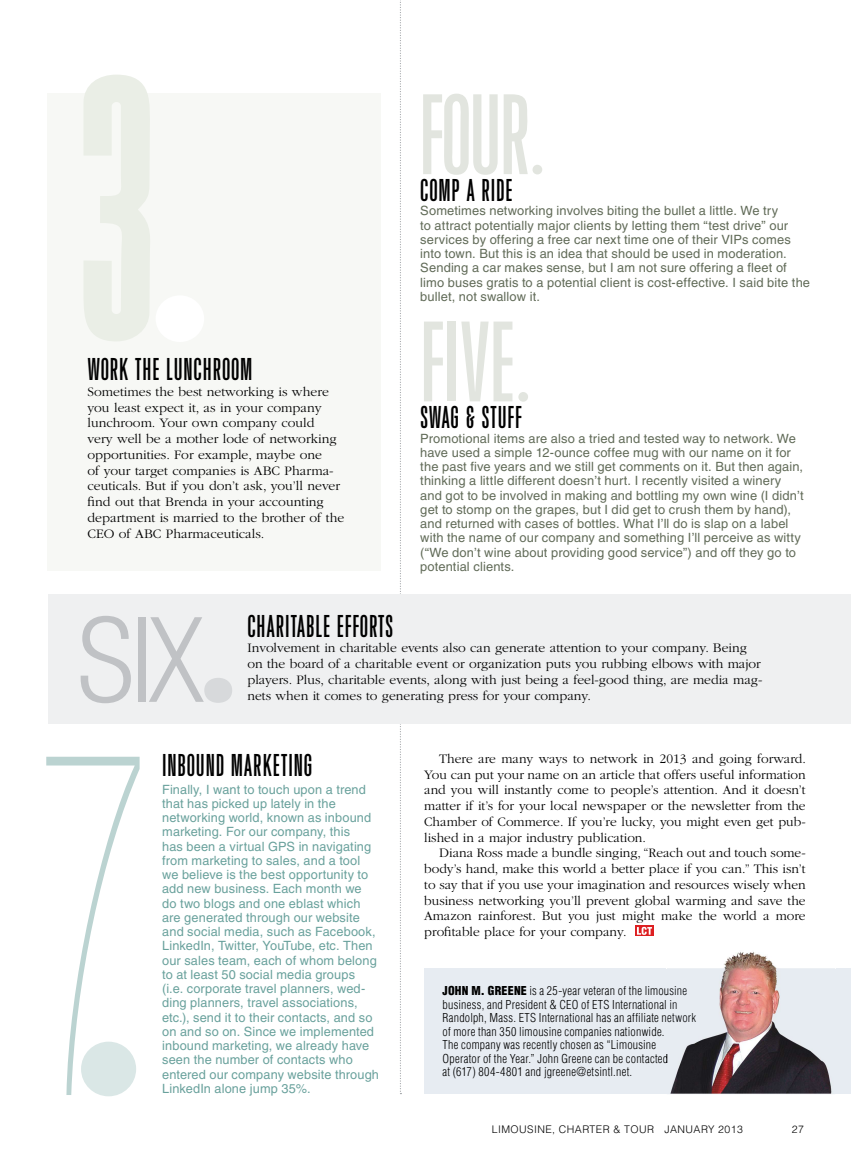
<style>
.page{position:relative;width:851px;height:1161px;background:#fff}
.page>*{position:absolute;margin:0;border:0;box-sizing:border-box;transform-origin:0 0}
.t1{font:200 condensed 486px "Helvetica Neue LT Std";color:#bbd3d1;scale:.5 1}
.t2{font:385.5px "Gamina";color:#eaeee6}
.t3{font:300 condensed 118.5px "Helvetica Neue LT Std";color:#c0c2c5}
.t4{font:114px "Girth";letter-spacing:-.025em;color:#e2e5df}
.t5{font:31.5px "Girth";letter-spacing:.015em;color:#000}
.t6{font:300 13.5px/15.8px "ITC Garamond Std";color:#000}
.t7{font:12.75px/14.2px "Helvetica LT Std";letter-spacing:.01em;color:#616b58}
.t8{font:12.75px/14.2px "Helvetica LT Std";letter-spacing:.01em;color:#69a19c}
.t9{font:300 condensed 12px/13.5px "Helvetica LT Std";letter-spacing:.02em;color:#000}
.t10{font:300 10.5px "Helvetica LT Std";letter-spacing:.04em;color:#000}
.s1{font-family:"ITC Garamond Std";font-weight:700;font-stretch:normal;font-size:168px;color:#d7d9db}
.s2{font-weight:900}
.s3{color:#08090c}
</style>
<div class="page">
<svg style="left:400px;top:0;width:1px;height:1094px"></svg>
<div style="left:47px;top:94px;width:333px;height:477px;background:#f7f8f5"></div>
<div style="left:48px;top:595px;width:802px;height:129px;background:#eff0f1"></div>
<div style="left:423px;top:968px;width:427px;height:126px;background:#e7ecf2"></div>
<img style="left:670px;top:952px;width:162px;height:142px">
<div style="left:667px;top:986px;width:20px;height:11px;background:#e7ecf2"></div>
<div style="left:667px;top:999px;width:10px;height:11px;background:#e7ecf2"></div>
<div style="left:667px;top:1013px;width:29px;height:11px;background:#e7ecf2"></div>
<div style="left:634px;top:926px;width:19px;height:10px;background:#dd1f21"></div>
<svg style="left:637px;top:927px;width:15px;height:8px"></svg>
<div style="left:156px;top:295px;width:48px;height:47px;background:#fff;border-radius:50%"></div>
<div style="left:81px;top:1042px;width:55px;height:54px;background:#dae7e6;border-radius:50%"></div>
<p class="t2" style="left:68px;top:-20px;width:114px">3</p>
<p class="t5" style="left:88px;top:351px;width:167px">WORK THE LUNCHROOM</p>
<p class="t6" style="left:87px;top:385px;width:258px">Sometimes the best networking is where you least expect it, as in your company lunchroom. Your own company could<br>very well be a mother lode of networking opportunities. For example, maybe one<br>of your target companies is ABC Pharma&shy;ceuticals. But if you don’t ask, you’ll never fnd out that Brenda in your accounting department is married to the brother of the CEO of ABC Pharmaceuticals.</p>
<p class="t4" style="left:420px;top:68px;width:130px">FOUR.</p>
<p class="t5" style="left:420px;top:172px;width:94px">COMP A RIDE</p>
<p class="t7" style="left:420px;top:205px;width:391px">Sometimes networking involves biting the bullet a little. We try<br>to attract potentially major clients by letting them “test drive” our services by offering a free car next time one of their VIPs comes into town. But this is an idea that should be used in moderation.<br>Sending a car makes sense, but I am not sure offering a fleet of limo buses gratis to a potential client is cost-effective. I said bite the bullet, not swallow it.</p>
<p class="t4" style="left:421px;top:295px;width:115px">FIVE.</p>
<p class="t5" style="left:420px;top:399px;width:104px">SWAG &amp; STUFF</p>
<p class="t7" style="left:420px;top:432px;width:385px">Promotional items are also a tried and tested way to network. We have used a simple 12-ounce coffee mug with our name on it for the past five years and we still get comments on it. But then again, thinking a little different doesn’t hurt. I recently visited a winery and got to be involved in making and bottling my own wine (I didn’t get to stomp on the grapes, but I did get to crush them by hand), and returned with cases of bottles. What I’ll do is slap on a label with the name of our company and something I’ll perceive as witty (“We don’t wine about providing good service”) and off they go to potential clients.</p>
<p class="t3" style="left:77px;top:592px;width:168px">SIX<span class="s1">.</span></p>
<p class="t5" style="left:248px;top:607px;width:148px">CHARITABLE EFFORTS</p>
<p class="t6" style="left:247px;top:641px;width:516px">Involvement in charitable events also can generate attention to your company. Being on the board of a charitable event or organization puts you rubbing elbows with major players. Plus, charitable events, along with just being a feel-good thing, are media mag&shy;nets when it comes to generating press for your company.</p>
<p class="t1" style="left:35px;top:643px;width:235px">7</p>
<p class="t5" style="left:162px;top:747px;width:153px">INBOUND MARKETING</p>
<p class="t8" style="left:162px;top:783px;width:218px">Finally, I want to touch upon a trend that has picked up lately in the networking world, known as inbound marketing. For our company, this<br>has been a virtual GPS in navigating from marketing to sales, and a tool we believe is the best opportunity to add new business. Each month we do two blogs and one eblast which are generated through our website and social media, such as Facebook, LinkedIn, Twitter, YouTube, etc. Then our sales team, each of whom belong to at least 50 social media groups (i.e. corporate travel planners, wed&shy;ding planners, travel associations, etc.), send it to their contacts, and so on and so on. Since we implemented inbound marketing, we already have seen the number of contacts who entered our company website through LinkedIn alone jump 35%.</p>
<p class="t6" style="left:439px;top:752px;width:368px">There are many ways to network in 2013 and going forward.</p>
<p class="t6" style="left:424px;top:767px;width:383px">You can put your name on an article that offers useful information</p>
<p class="t6" style="left:424px;top:783px;width:383px">and you will instantly come to people’s attention. And it doesn’t</p>
<p class="t6" style="left:424px;top:799px;width:383px">matter if it’s for your local newspaper or the newsletter from the</p>
<p class="t6" style="left:424px;top:815px;width:383px">Chamber of Commerce. If you’re lucky, you might even get pub-</p>
<p class="t6" style="left:424px;top:830px;width:223px">lished in a major industry publication.</p>
<p class="t6" style="left:439px;top:846px;width:368px">Diana Ross made a bundle singing, “Reach out and touch some-</p>
<p class="t6" style="left:424px;top:862px;width:383px">body’s hand, make this world a better place if you can.” This isn’t</p>
<p class="t6" style="left:424px;top:878px;width:383px">to say that if you use your imagination and resources wisely when</p>
<p class="t6" style="left:424px;top:893px;width:383px">business networking you’ll prevent global warming and save the</p>
<p class="t6" style="left:424px;top:909px;width:383px">Amazon rainforest. But you just might make the world a more</p>
<p class="t6" style="left:424px;top:925px;width:204px">proftable place for your company.</p>
<p class="t9" style="left:442px;top:985px;width:255px"><span class="s2">JOHN M. GREENE</span> is a 25-year veteran of the limo<span class="s3">usine </span>business, and President &amp; CEO of ETS International <span class="s3">in </span>Randolph, Mass. ETS International has an affiliate n<span class="s3">etwork </span>of more than 350 limousine companies nationwide.<br>The company was recently chosen as “Limousine Operator of the Year.” John Greene can be contacte<span class="s3">d<br></span>at (617) 804-4801 and jgreene@etsintl.net.</p>
<p class="t10" style="left:492px;top:1124px;width:252px">LIMOUSINE, CHARTER &amp; TOUR JANUARY 2013</p>
<p class="t10" style="left:791px;top:1124px;width:14px">27</p>
</div>
